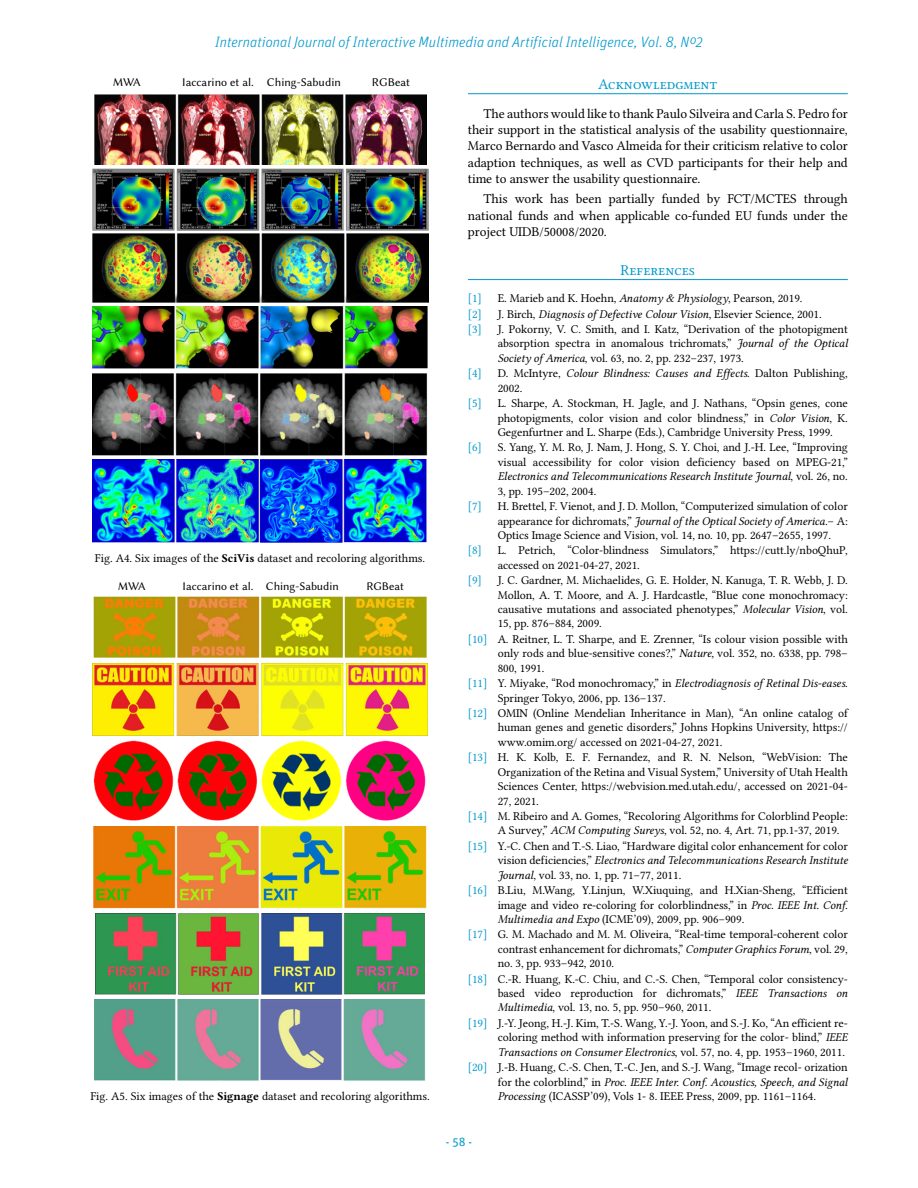
<style>
.page{position:relative;width:918px;height:1188px;background:#fff}
.page>*{position:absolute;margin:0;border:0;box-sizing:border-box;transform-origin:0 0}
.t1{font:italic 300 15px "Unit OT";color:#0098cd}
.t2{font:15px "Libertinus Serif";color:#0098cd}
.t3{font:13.5px/16.2px "Libertinus Serif";letter-spacing:-.005em;color:#000;text-align:justify}
.t4{font:12px/14.4px "Libertinus Serif";letter-spacing:-.005em;color:#000;text-align:justify}
.t5{font:italic 12px "Libertinus Serif";letter-spacing:-.005em;color:#000}
.t6{font:12px "Libertinus Serif";letter-spacing:.025em;color:#000}
.t7{font:12px "Libertinus Serif";color:#0098cd}
.t8{font:12px "Unit OT";color:#0098cd}
.t9{font:11.85px "Libertinus Sans";color:#000}
.s1{font-weight:700}
.s2{font-style:italic}
.s3{font-style:normal}
.s4{color:#0098cd}
.s5{font-style:normal;color:#0098cd}
</style>
<div class="page">
<img style="left:94px;top:94px;width:332px;height:71px">
<img style="left:92px;top:168px;width:336px;height:62px">
<img style="left:92px;top:234px;width:336px;height:69px">
<img style="left:92px;top:307px;width:336px;height:62px">
<img style="left:92px;top:373px;width:336px;height:83px">
<img style="left:93px;top:460px;width:335px;height:83px">
<img style="left:93px;top:597px;width:334px;height:61px">
<img style="left:93px;top:663px;width:335px;height:72px">
<img style="left:93px;top:740px;width:333px;height:81px">
<img style="left:94px;top:827px;width:332px;height:82px">
<img style="left:96px;top:913px;width:329px;height:81px">
<img style="left:94px;top:999px;width:332px;height:82px">
<hr style="left:468px;top:93px;width:380px;height:1px;background:#0098cd">
<hr style="left:468px;top:279px;width:380px;height:1px;background:#0098cd">
<p class="t1" style="left:215px;top:33px;width:489px">International Journal of Interactive Multimedia and Artificial Intelligence, Vol. 8, Nº2</p>
<p class="t9" style="left:113px;top:75px;width:30px">MWA</p>
<p class="t9" style="left:182px;top:75px;width:160px">Iaccarino et al. Ching-Sabudin</p>
<p class="t9" style="left:372px;top:75px;width:40px">RGBeat</p>
<p class="t4" style="left:95px;top:551px;width:332px">Fig. A4. Six images of the <span class="s1">SciVis</span> dataset and recoloring algorithms.</p>
<p class="t9" style="left:118px;top:579px;width:29px">MWA</p>
<p class="t9" style="left:183px;top:579px;width:158px">Iaccarino et al. Ching-Sabudin</p>
<p class="t9" style="left:366px;top:579px;width:39px">RGBeat</p>
<p class="t4" style="left:90px;top:1089px;width:341px">Fig. A5. Six images of the <span class="s1">Signage</span> dataset and recoloring algorithms.</p>
<p class="t2" style="left:598px;top:75px;width:121px">Acknowledgment</p>
<p class="t3" style="left:468px;top:105px;width:381px;text-indent:16px">The authors would like to thank Paulo Silveira and Carla S. Pedro for their support in the statistical analysis of the usability questionnaire, Marco Bernardo and Vasco Almeida for their criticism relative to color adaption techniques, as well as CVD participants for their help and time to answer the usability questionnaire.</p>
<p class="t3" style="left:468px;top:191px;width:381px;text-indent:16px">This work has been partially funded by FCT/MCTES through national funds and when applicable co-funded EU funds under the project UIDB/50008/2020.</p>
<p class="t2" style="left:621px;top:261px;width:76px">References</p>
<p class="t7" style="left:468px;top:291px;width:16px">[1]</p>
<p class="t4" style="left:498px;top:291px;width:306px">E. Marieb and K. Hoehn, <span class="s2">Anatomy &amp; Physiology</span>, Pearson, 2019.</p>
<p class="t7" style="left:468px;top:306px;width:16px">[2]</p>
<p class="t5" style="left:498px;top:306px;width:326px"><span class="s3">J. Birch,</span> Diagnosis of Defective Colour Vision<span class="s3">, Elsevier Science, 2001.</span></p>
<p class="t7" style="left:468px;top:322px;width:16px">[3]</p>
<p class="t4" style="left:498px;top:322px;width:352px">J. Pokorny, V. C. Smith, and I. Katz, “Derivation of the photopigment absorption spectra in anomalous trichromats,” <span class="s2">Journal of the Optical Society of America</span>, vol. 63, no. 2, pp. 232–237, 1973.</p>
<p class="t7" style="left:468px;top:366px;width:16px">[4]</p>
<p class="t4" style="left:498px;top:366px;width:352px">D. McIntyre, <span class="s2">Colour Blindness: Causes and Effects</span>. Dalton Publishing,<br>2002.</p>
<p class="t7" style="left:468px;top:396px;width:16px">[5]</p>
<p class="t4" style="left:498px;top:396px;width:352px">L. Sharpe, A. Stockman, H. Jagle, and J. Nathans, “Opsin genes, cone photopigments, color vision and color blindness,” in <span class="s2">Color Vision</span>, K.<br>Gegenfurtner and L. Sharpe (Eds.), Cambridge University Press, 1999.</p>
<p class="t7" style="left:468px;top:440px;width:16px">[6]</p>
<p class="t4" style="left:498px;top:440px;width:352px">S. Yang, Y. M. Ro, J. Nam, J. Hong, S. Y. Choi, and J.-H. Lee, “Improving visual accessibility for color vision deficiency based on MPEG-21,” <span class="s2">Electronics and Telecommunications Research Institute Journal</span>, vol. 26, no.<br>3, pp. 195–202, 2004.</p>
<p class="t7" style="left:468px;top:499px;width:16px">[7]</p>
<p class="t4" style="left:498px;top:499px;width:352px">H. Brettel, F. Vienot, and J. D. Mollon, “Computerized simulation of color appearance for dichromats,” <span class="s2">Journal of the Optical Society of America.</span>– A:<br>Optics Image Science and Vision, vol. 14, no. 10, pp. 2647–2655, 1997.</p>
<p class="t7" style="left:468px;top:543px;width:16px">[8]</p>
<p class="t4" style="left:498px;top:543px;width:352px">L. Petrich, “Color-blindness Simulators,” https://cutt.ly/nboQhuP, accessed on 2021-04-27, 2021.</p>
<p class="t7" style="left:468px;top:573px;width:16px">[9]</p>
<p class="t4" style="left:498px;top:573px;width:352px">J. C. Gardner, M. Michaelides, G. E. Holder, N. Kanuga, T. R. Webb, J. D.</p>
<p class="t4" style="left:498px;top:587px;width:352px">Mollon, A. T. Moore, and A. J. Hardcastle, “Blue cone monochromacy:</p>
<p class="t4" style="left:498px;top:602px;width:352px">causative mutations and associated phenotypes,” <span class="s2">Molecular Vision</span>, vol.</p>
<p class="t4" style="left:498px;top:616px;width:106px">15, pp. 876–884, 2009.</p>
<p class="t4" style="left:468px;top:632px;width:381px"><span class="s4">[10]</span> A. Reitner, L. T. Sharpe, and E. Zrenner, “Is colour vision possible with</p>
<p class="t4" style="left:498px;top:646px;width:352px">only rods and blue-sensitive cones?,” <span class="s2">Nature</span>, vol. 352, no. 6338, pp. 798–</p>
<p class="t4" style="left:498px;top:660px;width:48px">800, 1991.</p>
<p class="t5" style="left:468px;top:676px;width:381px"><span class="s5">[11]</span> <span class="s3">Y. Miyake, “Rod monochromacy,” in</span> Electrodiagnosis of Retinal Dis-eases<span class="s3">.</span></p>
<p class="t4" style="left:498px;top:690px;width:169px">Springer Tokyo, 2006, pp. 136–137.</p>
<p class="t4" style="left:468px;top:706px;width:382px"><span class="s4">[12]</span> OMIN (Online Mendelian Inheritance in Man), “An online catalog of</p>
<p class="t6" style="left:498px;top:720px;width:352px">human genes and genetic disorders,” Johns Hopkins University, https://</p>
<p class="t4" style="left:498px;top:735px;width:226px">www.omim.org/ accessed on 2021-04-27, 2021.</p>
<p class="t4" style="left:468px;top:750px;width:381px"><span class="s4">[13]</span> H. K. Kolb, E. F. Fernandez, and R. N. Nelson, “WebVision: The</p>
<p class="t4" style="left:498px;top:765px;width:352px">Organization of the Retina and Visual System,” University of Utah Health</p>
<p class="t4" style="left:498px;top:779px;width:352px">Sciences Center, https://webvision.med.utah.edu/, accessed on 2021-04-</p>
<p class="t4" style="left:498px;top:793px;width:43px">27, 2021.</p>
<p class="t4" style="left:468px;top:809px;width:381px"><span class="s4">[14]</span> M. Ribeiro and A. Gomes, “Recoloring Algorithms for Colorblind People:</p>
<p class="t4" style="left:498px;top:823px;width:343px">A Survey,” <span class="s2">ACM Computing Sureys</span>, vol. 52, no. 4, Art. 71, pp.1-37, 2019.</p>
<p class="t4" style="left:468px;top:839px;width:381px"><span class="s4">[15]</span> Y.-C. Chen and T.-S. Liao, “Hardware digital color enhancement for color</p>
<p class="t5" style="left:498px;top:853px;width:352px"><span class="s3">vision deficiencies,”</span> Electronics and Telecommunications Research Institute</p>
<p class="t4" style="left:498px;top:867px;width:185px"><span class="s2">Journal</span>, vol. 33, no. 1, pp. 71–77, 2011.</p>
<p class="t4" style="left:468px;top:883px;width:381px"><span class="s4">[16]</span> B.Liu, M.Wang, Y.Linjun, W.Xiuquing, and H.Xian-Sheng, “Efficient</p>
<p class="t4" style="left:498px;top:897px;width:352px">image and video re-coloring for colorblindness,” in <span class="s2">Proc. IEEE Int. Conf.</span></p>
<p class="t4" style="left:498px;top:912px;width:248px"><span class="s2">Multimedia and Expo</span> (ICME’09), 2009, pp. 906–909.</p>
<p class="t4" style="left:468px;top:927px;width:381px"><span class="s4">[17]</span> G. M. Machado and M. M. Oliveira, “Real-time temporal-coherent color</p>
<p class="t4" style="left:498px;top:942px;width:352px">contrast enhancement for dichromats,” <span class="s2">Computer Graphics Forum</span>, vol. 29,</p>
<p class="t4" style="left:498px;top:956px;width:118px">no. 3, pp. 933–942, 2010.</p>
<p class="t4" style="left:468px;top:971px;width:381px"><span class="s4">[18]</span> C.-R. Huang, K.-C. Chiu, and C.-S. Chen, “Temporal color consistency-</p>
<p class="t4" style="left:498px;top:986px;width:352px">based video reproduction for dichromats,” <span class="s2">IEEE Transactions on</span></p>
<p class="t4" style="left:498px;top:1000px;width:215px"><span class="s2">Multimedia</span>, vol. 13, no. 5, pp. 950–960, 2011.</p>
<p class="t4" style="left:468px;top:1016px;width:381px"><span class="s4">[19]</span> J.-Y. Jeong, H.-J. Kim, T.-S. Wang, Y.-J. Yoon, and S.-J. Ko, “An efficient re-</p>
<p class="t4" style="left:498px;top:1030px;width:352px">coloring method with information preserving for the color- blind,” <span class="s2">IEEE</span></p>
<p class="t5" style="left:498px;top:1045px;width:349px">Transactions on Consumer Electronics<span class="s3">, vol. 57, no. 4, pp. 1953–1960, 2011.</span></p>
<p class="t4" style="left:468px;top:1060px;width:381px"><span class="s4">[20]</span> J.-B. Huang, C.-S. Chen, T.-C. Jen, and S.-J. Wang, “Image recol- orization</p>
<p class="t5" style="left:498px;top:1074px;width:352px"><span class="s3">for the colorblind,” in</span> Proc. IEEE Inter. Conf. Acoustics, Speech, and Signal</p>
<p class="t4" style="left:498px;top:1089px;width:320px"><span class="s2">Processing</span> (ICASSP’09), Vols 1- 8. IEEE Press, 2009, pp. 1161–1164.</p>
<p class="t8" style="left:446px;top:1135px;width:28px">- 58 -</p>
</div>
